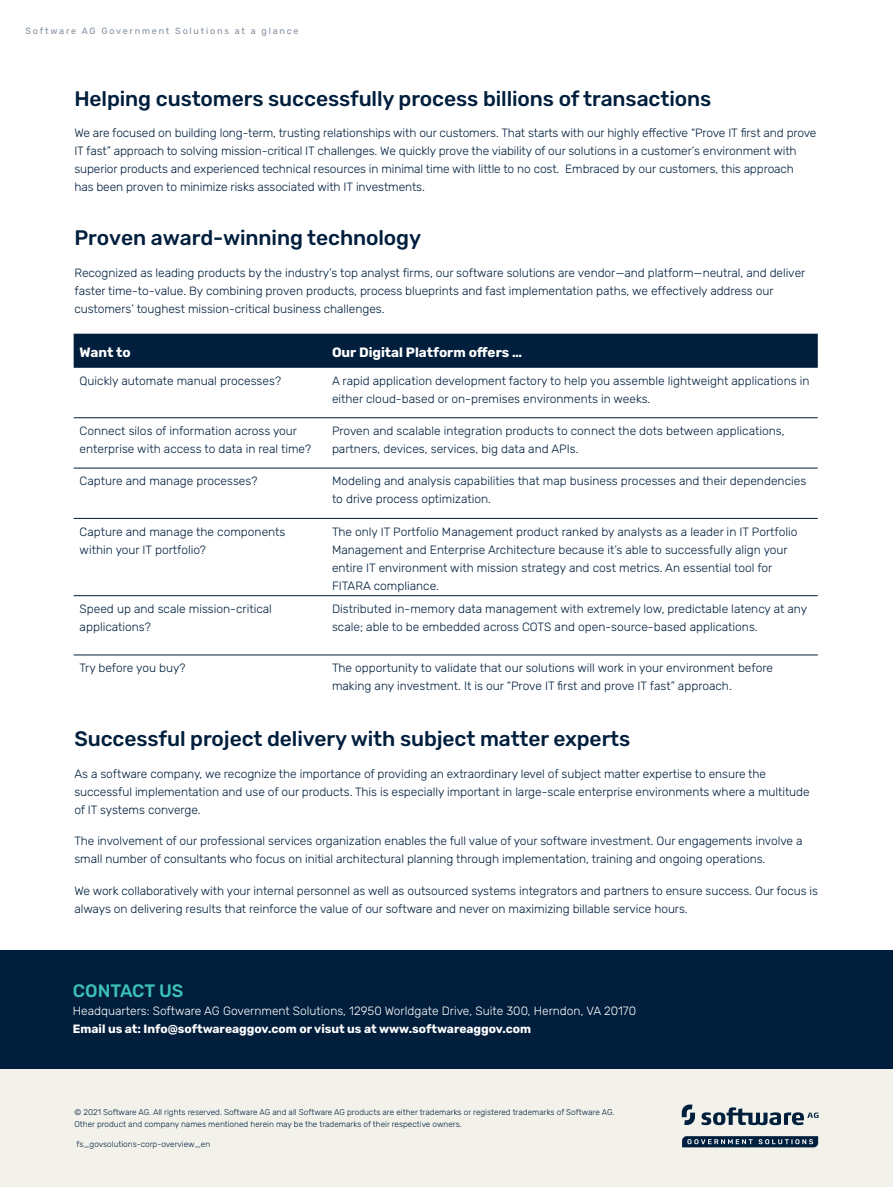
<style>
.page{position:relative;width:893px;height:1187px;background:#fff}
.page>*{position:absolute;margin:0;border:0;box-sizing:border-box;transform-origin:0 0}
.Body_1_-_9_12__Dark{font:500 21px "Rubik";letter-spacing:-.005em;color:#011f3d}
.Body_1_-_9_12__Dark-2{font:500 18px "Rubik";color:#3cc1b7}
.Subhead_1_-_14_18__S{font:700 13.5px "Rubik";color:#fff}
.Body_1_-_9_12__Dark-3{font:300 12px/18px "Rubik";letter-spacing:-.005em;color:#011f3d}
.Subhead_1_-_14_18__S-2{font:300 12px/18px "Rubik";color:#011f3d}
.Body_1_-_9_12__Dark-4{font:300 12px "Rubik";color:#fff}
.Body_1_-_9_12__Dark-5{font:700 12px "Rubik";color:#fff}
.Headline_1_-_30_36{font:9px "Rubik";letter-spacing:.2em;color:#808f9e}
.Boiler_Body_-_5_5_7{font:300 8.25px/12px "Rubik";color:#011f3d}
</style>
<div class="page">
<div style="left:0;top:950px;width:893px;height:122px;background:#011f3d"></div>
<div style="left:0;top:1069px;width:893px;height:117px;background:#f2f2ea"></div>
<div style="left:74px;top:333px;width:744px;height:35px;background:#011f3d"></div>
<hr style="left:74px;top:417px;width:252px;height:1px;background:#011f3d">
<hr style="left:326px;top:417px;width:492px;height:1px;background:#011f3d">
<hr style="left:74px;top:467px;width:252px;height:1px;background:#011f3d">
<hr style="left:326px;top:467px;width:492px;height:1px;background:#011f3d">
<hr style="left:74px;top:518px;width:252px;height:1px;background:#011f3d">
<hr style="left:326px;top:518px;width:492px;height:1px;background:#011f3d">
<hr style="left:74px;top:595px;width:252px;height:1px;background:#011f3d">
<hr style="left:326px;top:595px;width:492px;height:1px;background:#011f3d">
<hr style="left:74px;top:654px;width:252px;height:1px;background:#011f3d">
<hr style="left:326px;top:654px;width:492px;height:1px;background:#011f3d">
<svg style="left:682px;top:1136px;width:136px;height:11px"></svg>
<svg style="left:682px;top:1104px;width:137px;height:21px"></svg>
<p class="Headline_1_-_30_36" style="left:26px;top:26px;width:275px">Software AG Government Solutions at a glance</p>
<p class="Body_1_-_9_12__Dark" style="left:74px;top:86px;width:638px">Helping customers successfully process billions of transactions</p>
<p class="Body_1_-_9_12__Dark-3" style="left:74px;top:124px;width:743px">We are focused on building long-term, trusting relationships with our customers. That starts with our highly effective “Prove IT first and prove IT fast” approach to solving mission-critical IT challenges. We quickly prove the viability of our solutions in a customer’s environment with superior products and experienced technical resources in minimal time with little to no cost. Embraced by our customers, this approach<br>has been proven to minimize risks associated with IT investments.</p>
<p class="Body_1_-_9_12__Dark" style="left:74px;top:226px;width:348px">Proven award-winning technology</p>
<p class="Body_1_-_9_12__Dark-3" style="left:74px;top:264px;width:732px">Recognized as leading products by the industry’s top analyst firms, our software solutions are vendor—and platform—neutral, and deliver faster time-to-value. By combining proven products, process blueprints and fast implementation paths, we effectively address our customers’ toughest mission-critical business challenges.</p>
<p class="Subhead_1_-_14_18__S" style="left:80px;top:344px;width:52px">Want to</p>
<p class="Subhead_1_-_14_18__S" style="left:332px;top:344px;width:192px">Our Digital Platform offers …</p>
<p class="Subhead_1_-_14_18__S-2" style="left:80px;top:372px;width:203px">Quickly automate manual processes?</p>
<p class="Subhead_1_-_14_18__S-2" style="left:332px;top:372px;width:479px">A rapid application development factory to help you assemble lightweight applications in either cloud-based or on-premises environments in weeks.</p>
<p class="Subhead_1_-_14_18__S-2" style="left:80px;top:422px;width:233px">Connect silos of information across your enterprise with access to data in real time?</p>
<p class="Subhead_1_-_14_18__S-2" style="left:332px;top:422px;width:454px">Proven and scalable integration products to connect the dots between applications, partners, devices, services, big data and APIs.</p>
<p class="Subhead_1_-_14_18__S-2" style="left:80px;top:472px;width:179px">Capture and manage processes?</p>
<p class="Subhead_1_-_14_18__S-2" style="left:332px;top:472px;width:476px">Modeling and analysis capabilities that map business processes and their dependencies to drive process optimization.</p>
<p class="Subhead_1_-_14_18__S-2" style="left:80px;top:522px;width:207px">Capture and manage the components within your IT portfolio?</p>
<p class="Subhead_1_-_14_18__S-2" style="left:332px;top:522px;width:467px">The only IT Portfolio Management product ranked by analysts as a leader in IT Portfolio Management and Enterprise Architecture because it’s able to successfully align your entire IT environment with mission strategy and cost metrics. An essential tool for FITARA compliance.</p>
<p class="Subhead_1_-_14_18__S-2" style="left:80px;top:600px;width:194px">Speed up and scale mission-critical applications?</p>
<p class="Subhead_1_-_14_18__S-2" style="left:332px;top:600px;width:477px">Distributed in-memory data management with extremely low, predictable latency at any scale; able to be embedded across COTS and open-source-based applications.</p>
<p class="Subhead_1_-_14_18__S-2" style="left:80px;top:659px;width:107px">Try before you buy?</p>
<p class="Subhead_1_-_14_18__S-2" style="left:332px;top:659px;width:442px">The opportunity to validate that our solutions will work in your environment before making any investment. It is our “Prove IT first and prove IT fast” approach.</p>
<p class="Body_1_-_9_12__Dark" style="left:74px;top:726px;width:557px">Successful project delivery with subject matter experts</p>
<p class="Body_1_-_9_12__Dark-3" style="left:74px;top:764px;width:737px">As a software company, we recognize the importance of providing an extraordinary level of subject matter expertise to ensure the successful implementation and use of our products. This is especially important in large-scale enterprise environments where a multitude of IT systems converge.</p>
<p class="Body_1_-_9_12__Dark-3" style="left:74px;top:832px;width:730px">The involvement of our professional services organization enables the full value of your software investment. Our engagements involve a small number of consultants who focus on initial architectural planning through implementation, training and ongoing operations.</p>
<p class="Body_1_-_9_12__Dark-3" style="left:74px;top:881px;width:745px">We work collaboratively with your internal personnel as well as outsourced systems integrators and partners to ensure success. Our focus is always on delivering results that reinforce the value of our software and never on maximizing billable service hours.</p>
<p class="Body_1_-_9_12__Dark-2" style="left:73px;top:980px;width:112px">CONTACT US</p>
<p class="Body_1_-_9_12__Dark-4" style="left:73px;top:1003px;width:565px">Headquarters: Software AG Government Solutions, 12950 Worldgate Drive, Suite 300, Herndon, VA 20170</p>
<p class="Body_1_-_9_12__Dark-5" style="left:73px;top:1021px;width:460px">Email us at: Info@softwareaggov.com or visut us at www.softwareaggov.com</p>
<p class="Boiler_Body_-_5_5_7" style="left:74px;top:1106px;width:541px">© 2021 Software AG. All rights reserved. Software AG and all Software AG products are either trademarks or registered trademarks of Software AG.<br>Other product and company names mentioned herein may be the trademarks of their respective owners.</p>
<p class="Boiler_Body_-_5_5_7" style="left:76px;top:1138px;width:135px">fs_govsolutions-corp-overview_en</p>
</div>
